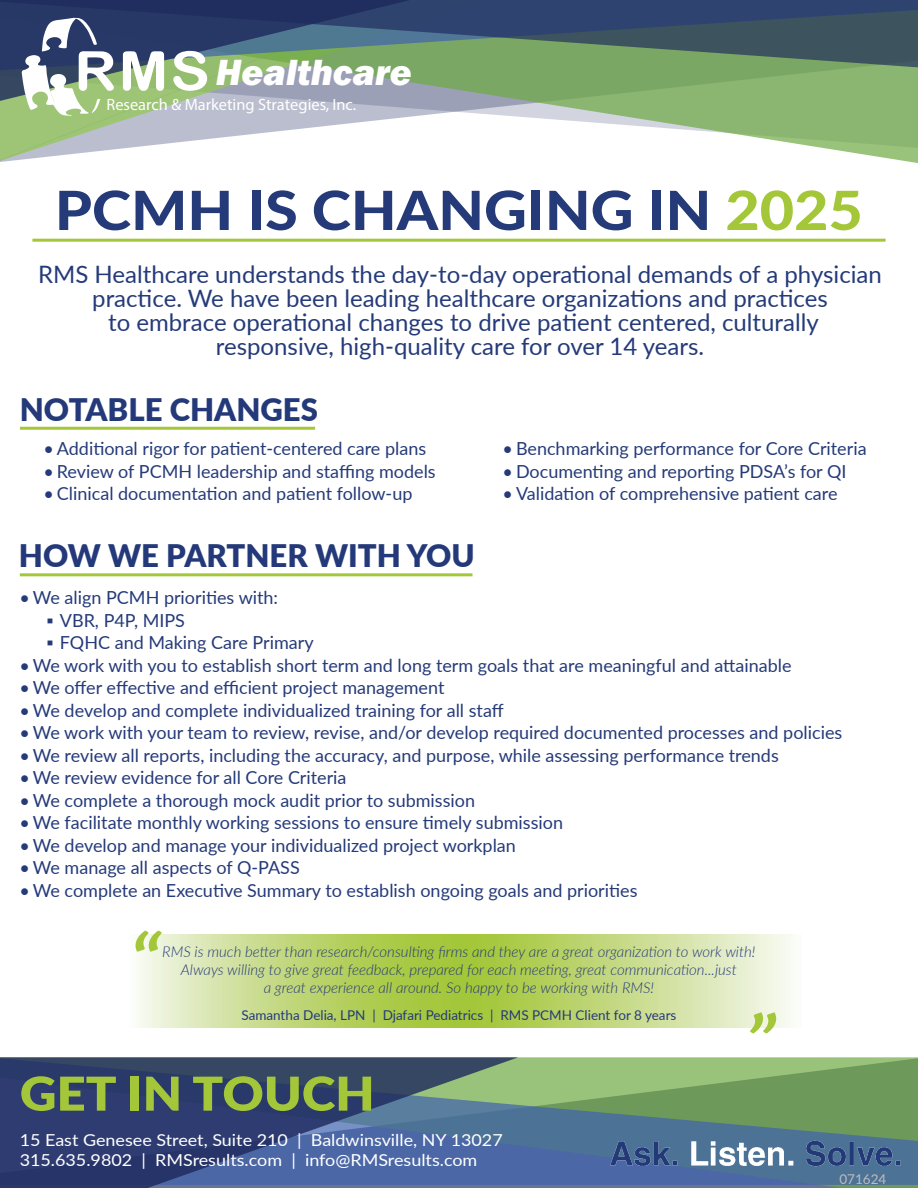
<style>
.page{position:relative;width:918px;height:1188px;background:#fff}
.page>*{position:absolute;margin:0;border:0;box-sizing:border-box;transform-origin:0 0}
.t1{font:italic 600 78px "Lato";color:#a3c739;scale:1.15 1}
.t2{font:800 54px "Lato";color:#253a79;scale:1.1 1}
.t3{font:900 46.65px "Lato";color:#a3c739;scale:1.09 1}
.t4{font:italic 800 37.8px "Franklin Gothic";color:#fff}
.t5{font:900 31.05px "Lato";color:#243979}
.t6{font:24px/24px "Lato";color:#253b79;text-align:center}
.t7{font:18px "Lato";color:#253a79}
.t8{font:16.5px/19.5px "Lato";color:#fff;scale:1.09 1}
.t9{font:16.35px "Myriad Pro";color:#fff}
.t10{font:italic 300 15px/18px "Lato";color:#253a79;text-align:center}
.t11{font:13.5px "Lato";color:#253a79}
.t12{font:13.5px "Lato";color:#bcbdc0}
.s1{color:#a3c739}
</style>
<div class="page">
<svg style="left:518px;top:1057px;width:400px;height:128px;background:#6e9679"></svg>
<svg style="left:0;top:1057px;width:518px;height:131px;background:#3c517d"></svg>
<svg style="left:0;top:71px;width:918px;height:92px"></svg>
<svg style="left:439px;top:68px;width:479px;height:3px"></svg>
<svg style="left:439px;top:0;width:479px;height:68px;background:#476367"></svg>
<svg style="left:0;top:0;width:439px;height:102px;background:#566d79"></svg>
<svg style="left:123px;top:51px;width:41px;height:40px"></svg>
<svg style="left:172px;top:51px;width:37px;height:40px"></svg>
<svg style="left:22px;top:18px;width:93px;height:98px"></svg>
<hr style="left:32px;top:239px;width:854px;height:3px;background:#a3c739">
<hr style="left:20px;top:427px;width:295px;height:3px;background:#a3c739">
<hr style="left:20px;top:573px;width:453px;height:3px;background:#a3c739">
<img style="left:610px;top:1132px;width:290px;height:42px">
<svg style="left:139px;top:935px;width:655px;height:93px;background:#c6da86"></svg>
<h3 class="t4" style="left:216px;top:48px;width:198px">Healthcare</h3>
<p class="t9" style="left:107px;top:94px;width:251px">Research &amp; Marketing Strategies, Inc.</p>
<h2 class="t2" style="left:55px;top:170px;width:736px">PCMH IS CHANGING IN <span class="s1">2025</span></h2>
<p class="t6" style="left:38px;top:261px;width:845px">RMS Healthcare understands the day-to-day operational demands of a physician practice. We have been leading healthcare organizations and practices<br>to embrace operational changes to drive patient centered, culturally<br>responsive, high-quality care for over 14 years.</p>
<h3 class="t5" style="left:20px;top:386px;width:300px">NOTABLE CHANGES</h3>
<p class="t7" style="left:43px;top:436px;width:384px">• Additional rigor for patient-centered care plans</p>
<p class="t7" style="left:43px;top:458px;width:394px">• Review of PCMH leadership and staffing models</p>
<p class="t7" style="left:43px;top:481px;width:371px">• Clinical documentation and patient follow-up</p>
<h3 class="t5" style="left:19px;top:532px;width:457px">HOW WE PARTNER WITH YOU</h3>
<p class="t7" style="left:503px;top:436px;width:366px">• Benchmarking performance for Core Criteria</p>
<p class="t7" style="left:503px;top:458px;width:345px">• Documenting and reporting PDSA’s for QI</p>
<p class="t7" style="left:503px;top:481px;width:337px">• Validation of comprehensive patient care</p>
<p class="t7" style="left:19px;top:585px;width:260px">• We align PCMH priorities with:</p>
<p class="t7" style="left:46px;top:607px;width:140px">▪ VBR, P4P, MIPS</p>
<p class="t7" style="left:46px;top:630px;width:269px">▪ FQHC and Making Care Primary</p>
<p class="t7" style="left:19px;top:652px;width:774px">• We work with you to establish short term and long term goals that are meaningful and attainable</p>
<p class="t7" style="left:19px;top:675px;width:427px">• We offer effective and efficient project management</p>
<p class="t7" style="left:19px;top:697px;width:486px">• We develop and complete individualized training for all staff</p>
<p class="t7" style="left:19px;top:720px;width:824px">• We work with your team to review, revise, and/or develop required documented processes and policies</p>
<p class="t7" style="left:19px;top:742px;width:761px">• We review all reports, including the accuracy, and purpose, while assessing performance trends</p>
<p class="t7" style="left:19px;top:765px;width:329px">• We review evidence for all Core Criteria</p>
<p class="t7" style="left:19px;top:787px;width:457px">• We complete a thorough mock audit prior to submission</p>
<p class="t7" style="left:19px;top:810px;width:545px">• We facilitate monthly working sessions to ensure timely submission</p>
<p class="t7" style="left:19px;top:832px;width:498px">• We develop and manage your individualized project workplan</p>
<p class="t7" style="left:19px;top:855px;width:282px">• We manage all aspects of Q-PASS</p>
<p class="t7" style="left:19px;top:877px;width:620px">• We complete an Executive Summary to establish ongoing goals and priorities</p>
<h1 class="t1" style="left:129px;top:906px;width:29px">“</h1>
<p class="t10" style="left:162px;top:942px;width:595px">RMS is much better than research/consulting firms and they are a great organization to work with!<br>Always willing to give great feedback, prepared for each meeting, great communication...just<br>a great experience all around. So happy to be working with RMS!</p>
<p class="t11" style="left:241px;top:1005px;width:436px">Samantha Delia, LPN | Djafari Pediatrics | RMS PCMH Client for 8 years</p>
<h1 class="t1" style="left:783px;top:1058px;width:29px;rotate:-180deg">“</h1>
<h3 class="t3" style="left:20px;top:1059px;width:327px">GET IN TOUCH</h3>
<p class="t8" style="left:20px;top:1130px;width:445px">15 East Genesee Street, Suite 210 | Baldwinsville, NY 13027<br>315.635.9802 | RMSresults.com | info@RMSresults.com</p>
<p class="t12" style="left:839px;top:1169px;width:48px">071624</p>
</div>
